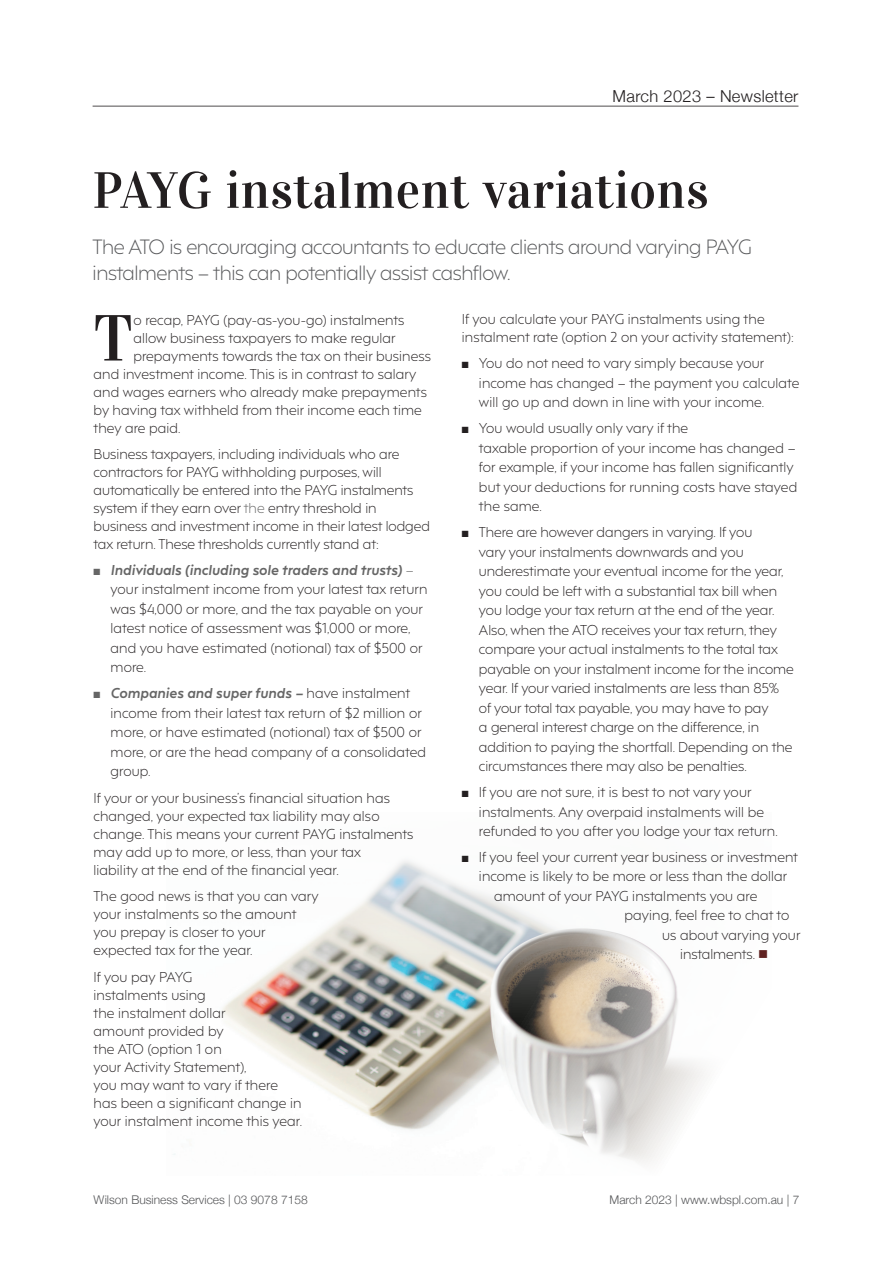
<style>
.page{position:relative;width:893px;height:1263px;background:#fff}
.page>*{position:absolute;margin:0;border:0;box-sizing:border-box;transform-origin:0 0}
.t1{font:65.1px "Vidaloka";color:#231f20}
.t2{font:51px "Vidaloka";letter-spacing:.01em;color:#231f20}
.t3{font:300 19.5px/25.5px "F37 Hooj";letter-spacing:-.02em;color:#57585a}
.t4{font:300 16.5px "Helvetica Neue";letter-spacing:.02em;color:#231f20}
.t5{font:300 13.5px/19.5px "F37 Hooj";letter-spacing:.01em;color:#231f20}
.t6{font:300 12px "Helvetica Neue";color:#57585a}
.s1{color:#602221}
.s2{color:#666}
.s3{font-weight:700;font-style:italic;color:#666}
</style>
<div class="page">
<hr style="left:93px;top:106px;width:705px;height:1px;background:#231f20">
<img style="left:173px;top:861px;width:532px;height:302px">
<p class="t4" style="left:613px;top:83px;width:187px">March 2023 – Newsletter</p>
<h2 class="t2" style="left:93px;top:160px;width:617px">PAYG instalment variations</h2>
<h3 class="t3" style="left:93px;top:232px;width:661px">The ATO is encouraging accountants to educate clients around varying PAYG instalments – this can potentially assist cashflow.</h3>
<h1 class="t1" style="left:94px;top:299px;width:41px">T</h1>
<p class="t5" style="left:133px;top:308px;width:272px">o recap, PAYG (pay-as-you-go) instalments</p>
<p class="t5" style="left:462px;top:309px;width:333px;line-height:18px">If you calculate your PAYG instalments using the instalment rate (option 2 on your activity statement):</p>
<p class="t5" style="left:479px;top:352px;width:322px;text-indent:-17px">■ You do not need to vary simply because your income has changed – the payment you calculate will go up and down in line with your income.</p>
<p class="t5" style="left:479px;top:417px;width:320px;text-indent:-17px">■ You would usually only vary if the<br>taxable proportion of your income has changed – for example, if your income has fallen significantly but your deductions for running costs have stayed the same.</p>
<p class="t5" style="left:479px;top:521px;width:316px;text-indent:-17px">■ There are however dangers in varying. If you<br>vary your instalments downwards and you underestimate your eventual income for the year, you could be left with a substantial tax bill when you lodge your tax return at the end of the year.<br>Also, when the ATO receives your tax return, they compare your actual instalments to the total tax payable on your instalment income for the income year. If your varied instalments are less than 85% of your total tax payable, you may have to pay<br>a general interest charge on the difference, in addition to paying the shortfall. Depending on the circumstances there may also be penalties.</p>
<p class="t5" style="left:479px;top:781px;width:300px;text-indent:-17px">■ If you are not sure, it is best to not vary your instalments. Any overpaid instalments will be refunded to you after you lodge your tax return.</p>
<p class="t5" style="left:462px;top:846px;width:338px">■ If you feel your current year business or investment</p>
<p class="t5" style="left:479px;top:865px;width:310px">income is likely to be more or less than the dollar</p>
<p class="t5" style="left:494px;top:885px;width:265px">amount of your PAYG instalments you are</p>
<p class="t5" style="left:625px;top:904px;width:166px">paying, feel free to chat to</p>
<p class="t5" style="left:662px;top:924px;width:140px">us about varying your</p>
<p class="t5" style="left:680px;top:943px;width:90px">instalments. <span class="s1">■</span></p>
<p class="t5" style="left:133px;top:326px;width:264px">allow business taxpayers to make regular</p>
<p class="t5" style="left:133px;top:344px;width:299px">prepayments towards the tax on their business</p>
<p class="t5" style="left:94px;top:362px;width:324px">and investment income. This is in contrast to salary</p>
<p class="t5" style="left:94px;top:380px;width:335px">and wages earners who already make prepayments</p>
<p class="t5" style="left:94px;top:398px;width:330px">by having tax withheld from their income each time</p>
<p class="t5" style="left:94px;top:416px;width:89px">they are paid.</p>
<p class="t5" style="left:94px;top:444px;width:338px;line-height:18px">Business taxpayers, including individuals who are contractors for PAYG withholding purposes, will automatically be entered into the PAYG instalments system if they earn over <span class="s2">the</span> entry threshold in business and investment income in their latest lodged tax return. These thresholds currently stand at:</p>
<p class="t5" style="left:111px;top:559px;width:318px;text-indent:-17px"><span class="s2">■</span> <span class="s3">Individuals (including sole traders and trusts)</span> <span class="s2">– </span>your instalment income from your latest tax return was $4,000 or more, and the tax payable on your latest notice of assessment was $1,000 or more, and you have estimated (notional) tax of $500 or more.</p>
<p class="t5" style="left:111px;top:682px;width:317px;text-indent:-17px"><span class="s2">■</span> <span class="s3">Companies and super funds –</span> have instalment income from their latest tax return of $2 million or more, or have estimated (notional) tax of $500 or more, or are the head company of a consolidated group.</p>
<p class="t5" style="left:94px;top:787px;width:321px;line-height:18px">If your or your business’s financial situation has changed, your expected tax liability may also change. This means your current PAYG instalments may add up to more, or less, than your tax<br>liability at the end of the financial year.</p>
<p class="t5" style="left:94px;top:886px;width:227px;line-height:18px">The good news is that you can vary your instalments so the amount you prepay is closer to your expected tax for the year.</p>
<p class="t5" style="left:94px;top:966px;width:210px;line-height:18px">If you pay PAYG<br>instalments using<br>the instalment dollar<br>amount provided by<br>the ATO (option 1 on<br>your Activity Statement),<br>you may want to vary if there has been a significant change in your instalment income this year.</p>
<p class="t6" style="left:94px;top:1190px;width:216px">Wilson Business Services | 03 9078 7158</p>
<p class="t6" style="left:609px;top:1190px;width:191px">March 2023 | www.wbspl.com.au | 7</p>
</div>
